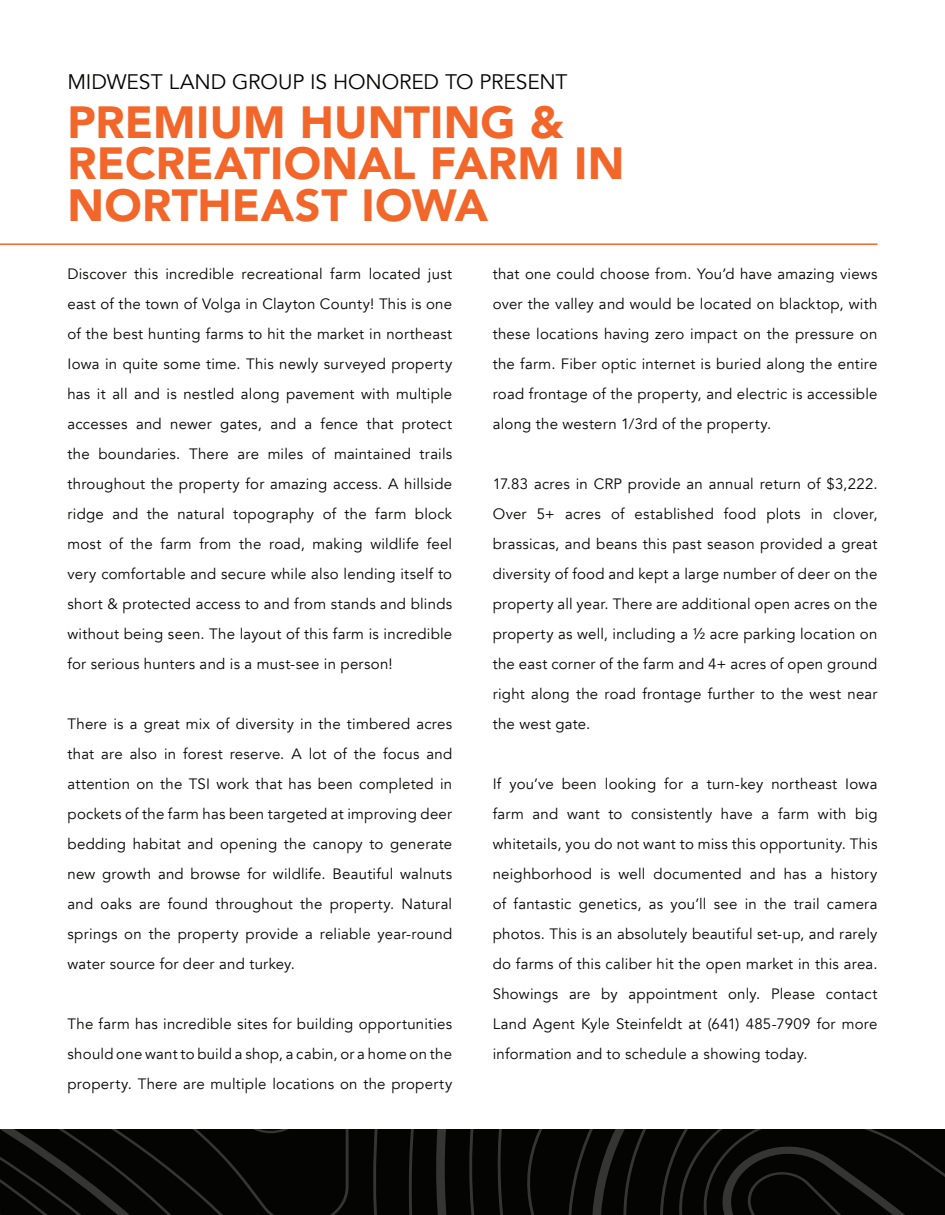
<style>
.page{position:relative;width:945px;height:1215px;background:#fff}
.page>*{position:absolute;margin:0;border:0;box-sizing:border-box;transform-origin:0 0}
.t1{font:900 45px/41.5px "Avenir";letter-spacing:.005em;color:#f2662a}
.t2{font:21px "Avenir";letter-spacing:-.005em;color:#040503}
.t3{font:15px/30px "Avenir";letter-spacing:.015em;color:#040503;text-align:justify}
</style>
<div class="page">
<hr style="left:0;top:243px;width:878px;height:2px;background:#f2662a">
<svg style="left:0;top:1130px;width:945px;height:85px;background:#090a08"></svg>
<p class="t2" style="left:68px;top:69px;width:502px">MIDWEST LAND GROUP IS HONORED TO PRESENT</p>
<p class="t1" style="left:68px;top:100px;width:559px">PREMIUM HUNTING &amp;<br>RECREATIONAL FARM IN<br>NORTHEAST IOWA</p>
<p class="t3" style="left:68px;top:259px;width:386px">Discover this incredible recreational farm located just east of the town of Volga in Clayton County! This is one of the best hunting farms to hit the market in northeast Iowa in quite some time. This newly surveyed property has it all and is nestled along pavement with multiple accesses and newer gates, and a fence that protect the boundaries. There are miles of maintained trails throughout the property for amazing access. A hillside ridge and the natural topography of the farm block most of the farm from the road, making wildlife feel very comfortable and secure while also lending itself to short &amp; protected access to and from stands and blinds without being seen. The layout of this farm is incredible for serious hunters and is a must-see in person!</p>
<p class="t3" style="left:68px;top:709px;width:386px">There is a great mix of diversity in the timbered acres that are also in forest reserve. A lot of the focus and attention on the TSI work that has been completed in pockets of the farm has been targeted at improving deer bedding habitat and opening the canopy to generate new growth and browse for wildlife. Beautiful walnuts and oaks are found throughout the property. Natural springs on the property provide a reliable year-round water source for deer and turkey.</p>
<p class="t3" style="left:68px;top:1009px;width:386px">The farm has incredible sites for building opportunities should one want to build a shop, a cabin, or a home on the property. There are multiple locations on the property</p>
<p class="t3" style="left:493px;top:259px;width:386px">that one could choose from. You’d have amazing views over the valley and would be located on blacktop, with these locations having zero impact on the pressure on the farm. Fiber optic internet is buried along the entire road frontage of the property, and electric is accessible along the western 1/3rd of the property.</p>
<p class="t3" style="left:493px;top:469px;width:386px">17.83 acres in CRP provide an annual return of $3,222.<br>Over 5+ acres of established food plots in clover, brassicas, and beans this past season provided a great diversity of food and kept a large number of deer on the property all year. There are additional open acres on the property as well, including a ½ acre parking location on the east corner of the farm and 4+ acres of open ground right along the road frontage further to the west near the west gate.</p>
<p class="t3" style="left:493px;top:769px;width:386px">If you’ve been looking for a turn-key northeast Iowa farm and want to consistently have a farm with big whitetails, you do not want to miss this opportunity. This neighborhood is well documented and has a history of fantastic genetics, as you’ll see in the trail camera photos. This is an absolutely beautiful set-up, and rarely do farms of this caliber hit the open market in this area.<br>Showings are by appointment only. Please contact Land Agent Kyle Steinfeldt at (641) 485-7909 for more information and to schedule a showing today.</p>
</div>
